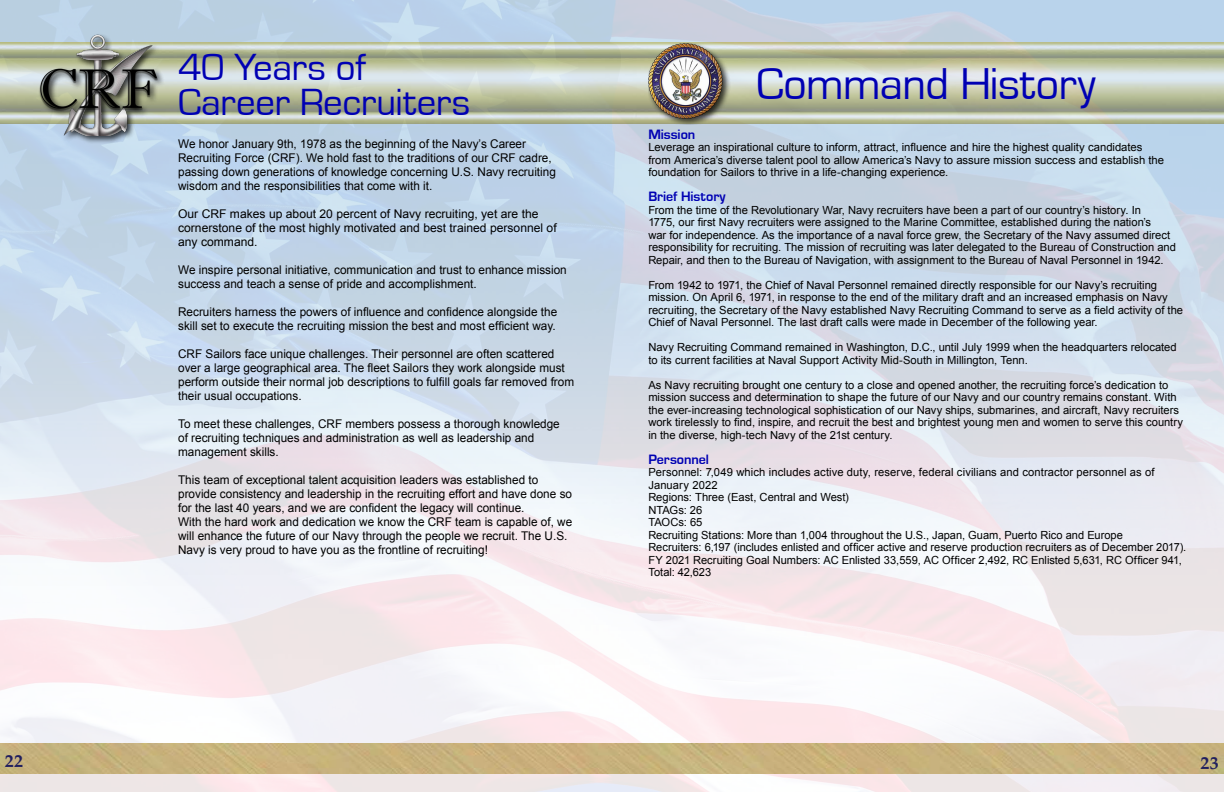
<style>
.page{position:relative;width:1224px;height:792px;background:#fff}
.page>*{position:absolute;margin:0;border:0;box-sizing:border-box;transform-origin:0 0}
.t1{font:46px "Eurostile";letter-spacing:-.015em;color:#0000b3}
.t2{font:39px/35px "Eurostile";letter-spacing:-.01em;color:#0000b3}
.t3{font:700 18px "Palatino";color:#211f5e}
.t4{font:700 14px "Eurostile";letter-spacing:-.005em;color:#0000b3}
.t5{font:12px/14px "Arial";color:#000}
.t6{font:11.2px/12.5px "Arial";color:#000}
</style>
<div class="page">
<img style="left:0;top:744px;width:1224px;height:29px">
<img style="left:0;top:43px;width:1224px;height:81px">
<div style="left:648px;top:44px;width:82px;height:80px;background:#000;opacity:.75"></div>
<img style="left:648px;top:44px;width:75px;height:74px">
<div style="left:38px;top:33px;width:127px;height:111px;background:#000;opacity:.75"></div>
<img style="left:36px;top:33px;width:125px;height:102px">
<h3 class="t3" style="left:5px;top:746px;width:20px">22</h3>
<h2 class="t2" style="left:178px;top:50px;width:294px">40 Years of<br>Career Recruiters</h2>
<p class="t5" style="left:178px;top:137px;width:379px">We honor January 9th, 1978 as the beginning of the Navy’s Career Recruiting Force (CRF). We hold fast to the traditions of our CRF cadre, passing down generations of knowledge concerning U.S. Navy recruiting wisdom and the responsibilities that come with it.</p>
<p class="t5" style="left:178px;top:207px;width:380px">Our CRF makes up about 20 percent of Navy recruiting, yet are the cornerstone of the most highly motivated and best trained personnel of any command.</p>
<p class="t5" style="left:178px;top:263px;width:390px">We inspire personal initiative, communication and trust to enhance mission success and teach a sense of pride and accomplishment.</p>
<p class="t5" style="left:178px;top:305px;width:381px">Recruiters harness the powers of influence and confidence alongside the skill set to execute the recruiting mission the best and most efficient way.</p>
<p class="t5" style="left:178px;top:347px;width:398px">CRF Sailors face unique challenges. Their personnel are often scattered over a large geographical area. The fleet Sailors they work alongside must perform outside their normal job descriptions to fulfill goals far removed from their usual occupations.</p>
<p class="t5" style="left:178px;top:417px;width:383px">To meet these challenges, CRF members possess a thorough knowledge of recruiting techniques and administration as well as leadership and management skills.</p>
<p class="t5" style="left:178px;top:473px;width:396px">This team of exceptional talent acquisition leaders was established to provide consistency and leadership in the recruiting effort and have done so for the last 40 years, and we are confident the legacy will continue.<br>With the hard work and dedication we know the CRF team is capable of, we will enhance the future of our Navy through the people we recruit. The U.S.<br>Navy is very proud to have you as the frontline of recruiting!</p>
<h1 class="t1" style="left:756px;top:59px;width:341px">Command History</h1>
<p class="t4" style="left:648px;top:127px;width:48px">Mission</p>
<p class="t6" style="left:648px;top:141px;width:517px">Leverage an inspirational culture to inform, attract, influence and hire the highest quality candidates from America’s diverse talent pool to allow America’s Navy to assure mission success and establish the foundation for Sailors to thrive in a life-changing experience.</p>
<p class="t4" style="left:648px;top:189px;width:79px">Brief History</p>
<p class="t6" style="left:648px;top:204px;width:529px">From the time of the Revolutionary War, Navy recruiters have been a part of our country’s history. In<br>1775, our first Navy recruiters were assigned to the Marine Committee, established during the nation’s<br>war for independence. As the importance of a naval force grew, the Secretary of the Navy assumed direct responsibility for recruiting. The mission of recruiting was later delegated to the Bureau of Construction and Repair, and then to the Bureau of Navigation, with assignment to the Bureau of Naval Personnel in 1942.</p>
<p class="t6" style="left:648px;top:279px;width:536px">From 1942 to 1971, the Chief of Naval Personnel remained directly responsible for our Navy’s recruiting mission. On April 6, 1971, in response to the end of the military draft and an increased emphasis on Navy recruiting, the Secretary of the Navy established Navy Recruiting Command to serve as a field activity of the Chief of Naval Personnel. The last draft calls were made in December of the following year.</p>
<p class="t6" style="left:648px;top:341px;width:530px">Navy Recruiting Command remained in Washington, D.C., until July 1999 when the headquarters relocated to its current facilities at Naval Support Activity Mid-South in Millington, Tenn.</p>
<p class="t6" style="left:648px;top:379px;width:536px">As Navy recruiting brought one century to a close and opened another, the recruiting force’s dedication to mission success and determination to shape the future of our Navy and our country remains constant. With the ever-increasing technological sophistication of our Navy ships, submarines, and aircraft, Navy recruiters work tirelessly to find, inspire, and recruit the best and brightest young men and women to serve this country in the diverse, high-tech Navy of the 21st century.</p>
<p class="t4" style="left:648px;top:452px;width:62px">Personnel</p>
<p class="t6" style="left:648px;top:466px;width:540px">Personnel: 7,049 which includes active duty, reserve, federal civilians and contractor personnel as of January 2022<br>Regions: Three (East, Central and West)<br>NTAGs: 26<br>TAOCs: 65<br>Recruiting Stations: More than 1,004 throughout the U.S., Japan, Guam, Puerto Rico and Europe<br>Recruiters: 6,197 (includes enlisted and officer active and reserve production recruiters as of December 2017).<br>FY 2021 Recruiting Goal Numbers: AC Enlisted 33,559, AC Officer 2,492, RC Enlisted 5,631, RC Officer 941, Total: 42,623</p>
<h3 class="t3" style="left:1200px;top:747px;width:20px">23</h3>
</div>
